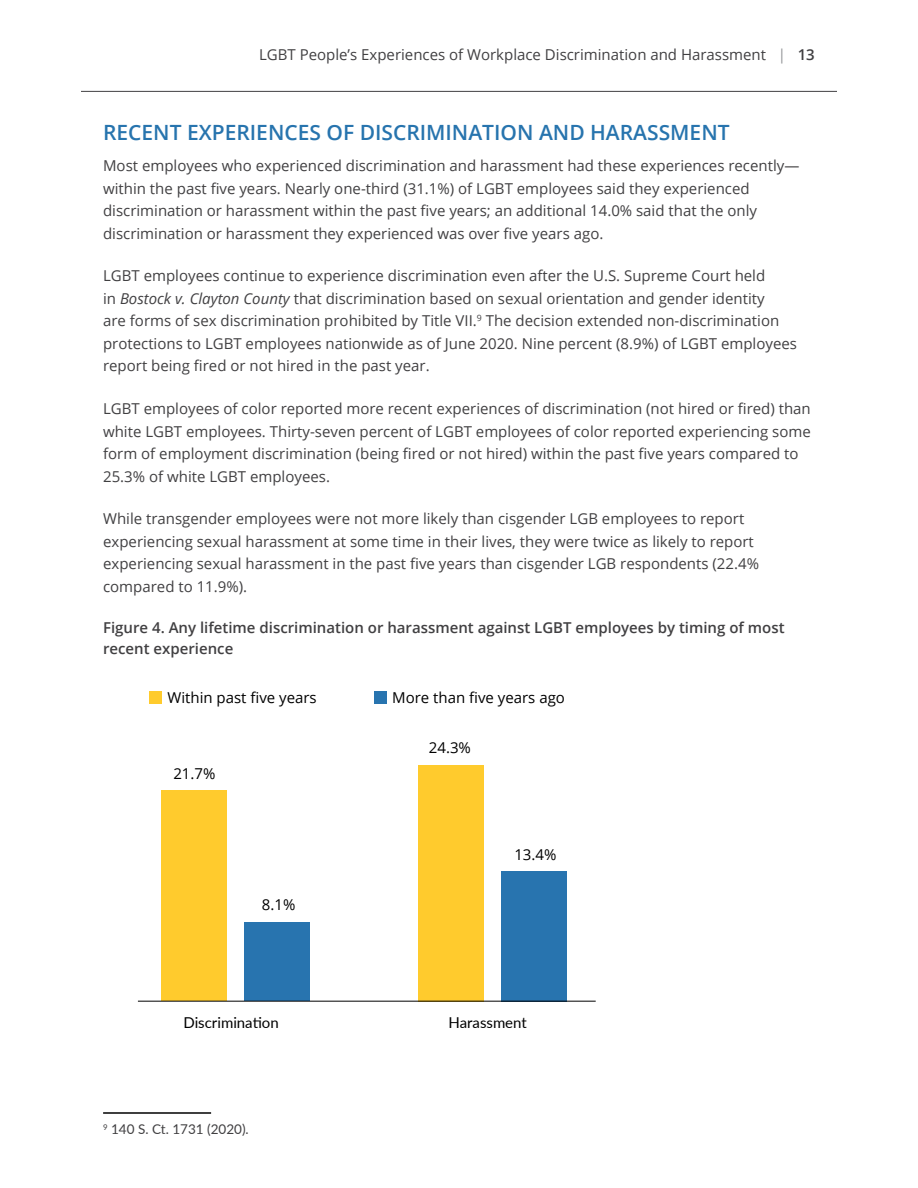
<style>
.page{position:relative;width:918px;height:1188px;background:#fff}
.page>*{position:absolute;margin:0;border:0;box-sizing:border-box;transform-origin:0 0}
.Heading_2{font:600 21px "Open Sans";color:#2774ae}
.Body_Text{font:15px/22.5px "Open Sans";color:#414042}
.Figure_Table_Heading{font:600 15px/21px "Open Sans";color:#414042}
.t1{font:15px "Open Sans";color:#010101}
.t2{font:15px "Lato";color:#010101}
.Footnotes_Endnotes{font:13.5px "Lato";color:#414042}
.s1{color:#939598}
.s2{font-weight:600}
.s3{font-style:italic}
</style>
<div class="page">
<hr style="left:81px;top:91px;width:756px;height:1px;background:#414042">
<hr style="left:103px;top:1112px;width:108px;height:2px;background:#000">
<div style="left:502px;top:871px;width:65px;height:130px;background:#2874af"></div>
<div style="left:418px;top:765px;width:65px;height:236px;background:#ffcb2d"></div>
<div style="left:245px;top:922px;width:65px;height:79px;background:#2874af"></div>
<div style="left:162px;top:790px;width:65px;height:211px;background:#ffcb2d"></div>
<hr style="left:138px;top:1001px;width:458px;height:1px;background:#010101">
<div style="left:374px;top:691px;width:13px;height:13px;background:#2874af"></div>
<div style="left:149px;top:691px;width:13px;height:13px;background:#ffcb2d"></div>
<p class="Body_Text" style="left:259px;top:43px;width:557px">LGBT People’s Experiences of Workplace Discrimination and Harassment <span class="s1">|</span> <span class="s2">13</span></p>
<p class="Heading_2" style="left:103px;top:118px;width:628px">RECENT EXPERIENCES OF DISCRIMINATION AND HARASSMENT</p>
<p class="Body_Text" style="left:103px;top:154px;width:698px">Most employees who experienced discrimination and harassment had these experiences recently— within the past five years. Nearly one-third (31.1%) of LGBT employees said they experienced discrimination or harassment within the past five years; an additional 14.0% said that the only discrimination or harassment they experienced was over five years ago.</p>
<p class="Body_Text" style="left:103px;top:264px;width:695px">LGBT employees continue to experience discrimination even after the U.S. Supreme Court held<br>in <span class="s3">Bostock v. Clayton County</span> that discrimination based on sexual orientation and gender identity<br>are forms of sex discrimination prohibited by Title VII.<sup>9</sup> The decision extended non-discrimination protections to LGBT employees nationwide as of June 2020. Nine percent (8.9%) of LGBT employees report being fired or not hired in the past year.</p>
<p class="Body_Text" style="left:103px;top:397px;width:709px">LGBT employees of color reported more recent experiences of discrimination (not hired or fired) than white LGBT employees. Thirty-seven percent of LGBT employees of color reported experiencing some form of employment discrimination (being fired or not hired) within the past five years compared to 25.3% of white LGBT employees.</p>
<p class="Body_Text" style="left:103px;top:507px;width:657px">While transgender employees were not more likely than cisgender LGB employees to report experiencing sexual harassment at some time in their lives, they were twice as likely to report experiencing sexual harassment in the past five years than cisgender LGB respondents (22.4% compared to 11.9%).</p>
<p class="Figure_Table_Heading" style="left:103px;top:617px;width:683px">Figure 4. Any lifetime discrimination or harassment against LGBT employees by timing of most recent experience</p>
<p class="t1" style="left:168px;top:687px;width:151px">Within past five years</p>
<p class="t1" style="left:392px;top:687px;width:174px">More than five years ago</p>
<p class="t1" style="left:173px;top:764px;width:44px">21.7%</p>
<p class="t1" style="left:262px;top:894px;width:35px">8.1%</p>
<p class="t1" style="left:429px;top:737px;width:44px">24.3%</p>
<p class="t1" style="left:514px;top:845px;width:44px">13.4%</p>
<p class="t2" style="left:183px;top:1012px;width:97px">Discrimination</p>
<p class="t2" style="left:449px;top:1012px;width:80px">Harassment</p>
<p class="Footnotes_Endnotes" style="left:103px;top:1119px;width:147px"><sup>9</sup> 140 S. Ct. 1731 (2020).</p>
</div>
